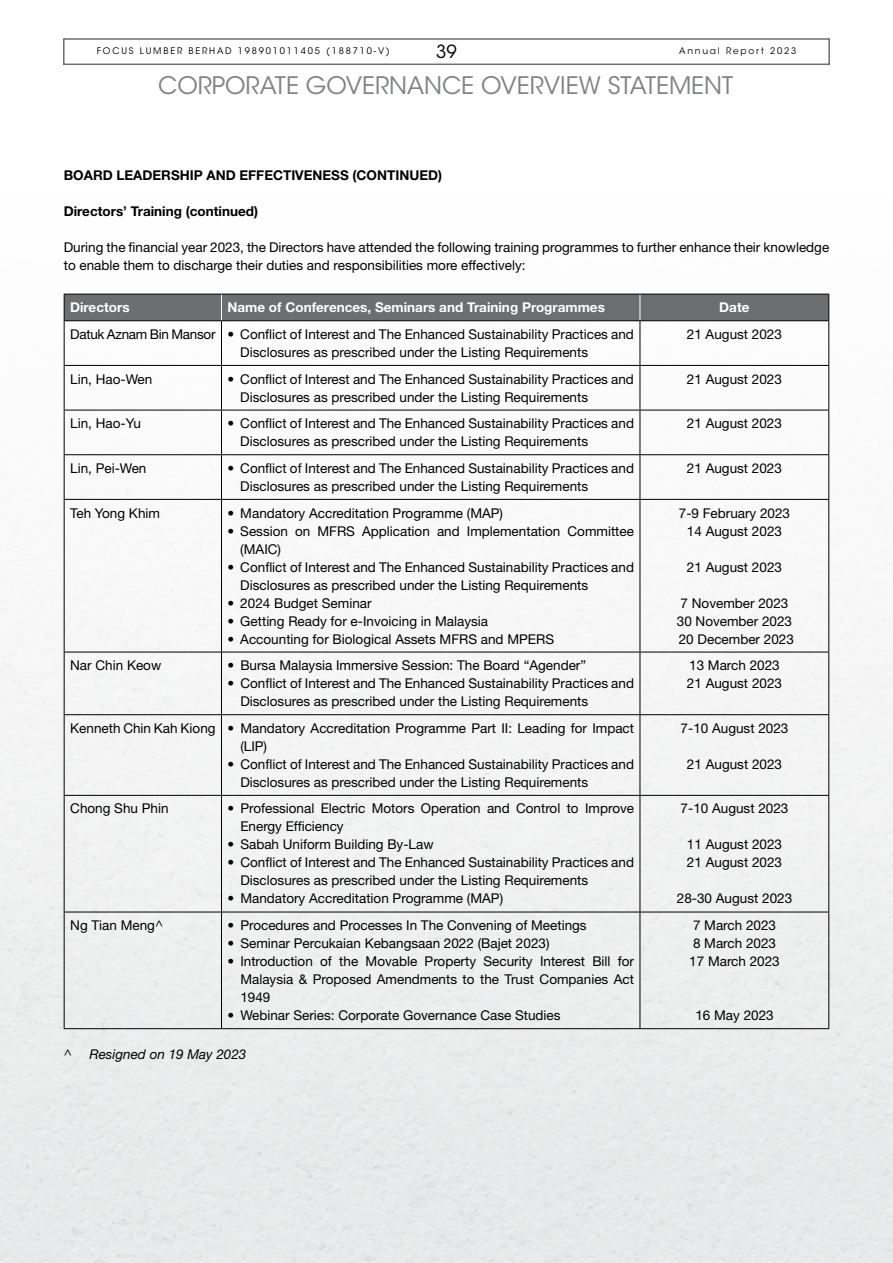
<style>
.page{position:relative;width:893px;height:1263px;background:#fff}
.page>*{position:absolute;margin:0;border:0;box-sizing:border-box;transform-origin:0 0}
.t1{font:24px "ITC Avant Garde Std";color:#808284}
.t2{font:18px "ITC Avant Garde Std";color:#000}
.t3{font:13.5px/18px "Helvetica Neue LT Std";color:#000}
.t4{font:700 13.5px "Helvetica Neue LT Std";color:#000}
.t5{font:700 13.5px "Helvetica Neue LT Std";color:#fff}
.t6{font:italic 13.5px "Helvetica Neue LT Std";color:#000}
.t7{font:9px "ITC Avant Garde Std";letter-spacing:.2em;color:#000}
</style>
<div class="page">
<div style="left:63px;top:38px;width:767px;height:27px;border:2px solid #6d6e70"></div>
<img style="left:0;top:293px;width:893px;height:970px">
<div style="left:64px;top:294px;width:765px;height:26px;background:#6d6e70"></div>
<hr style="left:64px;top:321px;width:1px;height:44px;background:#000">
<hr style="left:64px;top:366px;width:1px;height:44px;background:#000">
<hr style="left:64px;top:320px;width:157px;height:1px;background:#000">
<hr style="left:64px;top:365px;width:157px;height:1px;background:#000">
<hr style="left:221px;top:321px;width:1px;height:44px;background:#000">
<hr style="left:221px;top:366px;width:1px;height:44px;background:#000">
<hr style="left:221px;top:320px;width:419px;height:1px;background:#000">
<hr style="left:640px;top:320px;width:189px;height:1px;background:#000">
<hr style="left:640px;top:321px;width:1px;height:44px;background:#000">
<hr style="left:828px;top:321px;width:1px;height:44px;background:#000">
<hr style="left:640px;top:366px;width:1px;height:44px;background:#000">
<hr style="left:828px;top:366px;width:1px;height:44px;background:#000">
<hr style="left:221px;top:365px;width:419px;height:1px;background:#000">
<hr style="left:640px;top:365px;width:189px;height:1px;background:#000">
<hr style="left:64px;top:410px;width:1px;height:44px;background:#000">
<hr style="left:64px;top:652px;width:1px;height:62px;background:#000">
<hr style="left:64px;top:715px;width:1px;height:80px;background:#000">
<hr style="left:64px;top:796px;width:1px;height:116px;background:#000">
<hr style="left:64px;top:912px;width:1px;height:116px;background:#000">
<hr style="left:64px;top:410px;width:157px;height:1px;background:#000">
<hr style="left:64px;top:652px;width:157px;height:1px;background:#000">
<hr style="left:64px;top:714px;width:157px;height:1px;background:#000">
<hr style="left:64px;top:795px;width:157px;height:1px;background:#000">
<hr style="left:64px;top:912px;width:157px;height:1px;background:#000">
<hr style="left:64px;top:1028px;width:157px;height:1px;background:#000">
<hr style="left:221px;top:410px;width:1px;height:44px;background:#000">
<hr style="left:221px;top:652px;width:1px;height:62px;background:#000">
<hr style="left:221px;top:715px;width:1px;height:80px;background:#000">
<hr style="left:221px;top:796px;width:1px;height:116px;background:#000">
<hr style="left:221px;top:912px;width:1px;height:116px;background:#000">
<hr style="left:221px;top:410px;width:419px;height:1px;background:#000">
<hr style="left:640px;top:410px;width:189px;height:1px;background:#000">
<hr style="left:221px;top:652px;width:419px;height:1px;background:#000">
<hr style="left:640px;top:652px;width:189px;height:1px;background:#000">
<hr style="left:221px;top:714px;width:419px;height:1px;background:#000">
<hr style="left:640px;top:714px;width:189px;height:1px;background:#000">
<hr style="left:221px;top:795px;width:419px;height:1px;background:#000">
<hr style="left:640px;top:795px;width:189px;height:1px;background:#000">
<hr style="left:221px;top:912px;width:419px;height:1px;background:#000">
<hr style="left:640px;top:912px;width:189px;height:1px;background:#000">
<hr style="left:221px;top:1028px;width:419px;height:1px;background:#000">
<hr style="left:640px;top:1028px;width:189px;height:1px;background:#000">
<hr style="left:640px;top:410px;width:1px;height:44px;background:#000">
<hr style="left:828px;top:410px;width:1px;height:44px;background:#000">
<hr style="left:640px;top:652px;width:1px;height:62px;background:#000">
<hr style="left:828px;top:652px;width:1px;height:62px;background:#000">
<hr style="left:640px;top:715px;width:1px;height:80px;background:#000">
<hr style="left:828px;top:715px;width:1px;height:80px;background:#000">
<hr style="left:640px;top:796px;width:1px;height:116px;background:#000">
<hr style="left:828px;top:796px;width:1px;height:116px;background:#000">
<hr style="left:640px;top:912px;width:1px;height:116px;background:#000">
<hr style="left:828px;top:912px;width:1px;height:116px;background:#000">
<hr style="left:64px;top:455px;width:1px;height:44px;background:#000">
<hr style="left:64px;top:454px;width:157px;height:1px;background:#000">
<hr style="left:221px;top:455px;width:1px;height:44px;background:#000">
<hr style="left:221px;top:454px;width:419px;height:1px;background:#000">
<hr style="left:640px;top:454px;width:189px;height:1px;background:#000">
<hr style="left:640px;top:455px;width:1px;height:44px;background:#000">
<hr style="left:828px;top:455px;width:1px;height:44px;background:#000">
<hr style="left:64px;top:500px;width:1px;height:152px;background:#000">
<hr style="left:64px;top:499px;width:157px;height:1px;background:#000">
<hr style="left:221px;top:500px;width:1px;height:152px;background:#000">
<hr style="left:221px;top:499px;width:419px;height:1px;background:#000">
<hr style="left:640px;top:499px;width:189px;height:1px;background:#000">
<hr style="left:640px;top:500px;width:1px;height:152px;background:#000">
<hr style="left:828px;top:500px;width:1px;height:152px;background:#000">
<h2 class="t2" style="left:436px;top:41px;width:22px">39</h2>
<p class="t7" style="left:97px;top:45px;width:295px">FOCUS LUMBER BERHAD 198901011405 (188710-V)</p>
<p class="t7" style="left:679px;top:45px;width:119px">Annual Report 2023</p>
<h1 class="t1" style="left:158px;top:71px;width:577px">CORPORATE GOVERNANCE OVERVIEW STATEMENT</h1>
<p class="t4" style="left:64px;top:167px;width:380px">BOARD LEADERSHIP AND EFFECTIVENESS (CONTINUED)</p>
<p class="t4" style="left:64px;top:203px;width:196px">Directors’ Training (continued)</p>
<p class="t3" style="left:64px;top:238px;width:767px">During the financial year 2023, the Directors have attended the following training programmes to further enhance their knowledge to enable them to discharge their duties and responsibilities more effectively:</p>
<p class="t5" style="left:70px;top:299px;width:61px">Directors</p>
<p class="t5" style="left:227px;top:299px;width:379px">Name of Conferences, Seminars and Training Programmes</p>
<p class="t5" style="left:719px;top:299px;width:32px">Date</p>
<p class="t3" style="left:240px;top:325px;width:395px;text-indent:-170px">Datuk Aznam Bin Mansor • Conflict of Interest and The Enhanced Sustainability Practices and<br>Disclosures as prescribed under the Listing Requirements</p>
<p class="t3" style="left:687px;top:325px;width:97px">21 August 2023</p>
<p class="t3" style="left:70px;top:370px;width:83px">Lin, Hao-Wen</p>
<p class="t3" style="left:240px;top:370px;width:395px;text-indent:-13px">• Conflict of Interest and The Enhanced Sustainability Practices and<br>Disclosures as prescribed under the Listing Requirements</p>
<p class="t3" style="left:687px;top:370px;width:97px">21 August 2023</p>
<p class="t3" style="left:70px;top:414px;width:72px">Lin, Hao-Yu</p>
<p class="t3" style="left:240px;top:414px;width:395px;text-indent:-13px">• Conflict of Interest and The Enhanced Sustainability Practices and<br>Disclosures as prescribed under the Listing Requirements</p>
<p class="t3" style="left:687px;top:414px;width:97px">21 August 2023</p>
<p class="t3" style="left:70px;top:459px;width:78px">Lin, Pei-Wen</p>
<p class="t3" style="left:240px;top:459px;width:395px;text-indent:-13px">• Conflict of Interest and The Enhanced Sustainability Practices and<br>Disclosures as prescribed under the Listing Requirements</p>
<p class="t3" style="left:687px;top:459px;width:97px">21 August 2023</p>
<p class="t3" style="left:70px;top:503px;width:91px">Teh Yong Khim</p>
<p class="t3" style="left:228px;top:503px;width:277px">• Mandatory Accreditation Programme (MAP)</p>
<p class="t3" style="left:240px;top:521px;width:395px;text-indent:-13px">• Session on MFRS Application and Implementation Committee (MAIC)</p>
<p class="t3" style="left:240px;top:557px;width:395px;text-indent:-13px">• Conflict of Interest and The Enhanced Sustainability Practices and<br>Disclosures as prescribed under the Listing Requirements</p>
<p class="t3" style="left:228px;top:593px;width:146px">• 2024 Budget Seminar</p>
<p class="t3" style="left:228px;top:611px;width:262px">• Getting Ready for e-Invoicing in Malaysia</p>
<p class="t3" style="left:228px;top:629px;width:328px">• Accounting for Biological Assets MFRS and MPERS</p>
<p class="t3" style="left:679px;top:503px;width:113px;text-align:center">7-9 February 2023<br>14 August 2023</p>
<p class="t3" style="left:687px;top:557px;width:97px">21 August 2023</p>
<p class="t3" style="left:677px;top:593px;width:119px">7 November 2023<br>30 November 2023<br>20 December 2023</p>
<p class="t3" style="left:70px;top:656px;width:92px">Nar Chin Keow</p>
<p class="t3" style="left:228px;top:656px;width:360px">• Bursa Malaysia Immersive Session: The Board “Agender”</p>
<p class="t3" style="left:240px;top:674px;width:395px;text-indent:-13px">• Conflict of Interest and The Enhanced Sustainability Practices and<br>Disclosures as prescribed under the Listing Requirements</p>
<p class="t3" style="left:240px;top:719px;width:395px;text-indent:-170px">Kenneth Chin Kah Kiong • Mandatory Accreditation Programme Part II: Leading for Impact (LIP)</p>
<p class="t3" style="left:240px;top:755px;width:395px;text-indent:-13px">• Conflict of Interest and The Enhanced Sustainability Practices and<br>Disclosures as prescribed under the Listing Requirements</p>
<p class="t3" style="left:70px;top:799px;width:100px">Chong Shu Phin</p>
<p class="t3" style="left:240px;top:799px;width:395px;text-indent:-13px">• Professional Electric Motors Operation and Control to Improve<br>Energy Efficiency</p>
<p class="t3" style="left:228px;top:835px;width:208px">• Sabah Uniform Building By-Law</p>
<p class="t3" style="left:240px;top:853px;width:395px;text-indent:-13px">• Conflict of Interest and The Enhanced Sustainability Practices and<br>Disclosures as prescribed under the Listing Requirements</p>
<p class="t3" style="left:228px;top:889px;width:277px">• Mandatory Accreditation Programme (MAP)</p>
<p class="t3" style="left:70px;top:916px;width:94px">Ng Tian Meng^</p>
<p class="t3" style="left:228px;top:916px;width:361px">• Procedures and Processes In The Convening of Meetings</p>
<p class="t3" style="left:228px;top:934px;width:323px">• Seminar Percukaian Kebangsaan 2022 (Bajet 2023)</p>
<p class="t3" style="left:240px;top:952px;width:395px;text-align:justify;text-indent:-13px">• Introduction of the Movable Property Security Interest Bill for Malaysia &amp; Proposed Amendments to the Trust Companies Act 1949</p>
<p class="t3" style="left:228px;top:1006px;width:334px">• Webinar Series: Corporate Governance Case Studies</p>
<p class="t6" style="left:64px;top:1046px;width:10px">^</p>
<p class="t6" style="left:89px;top:1046px;width:159px">Resigned on 19 May 2023</p>
<p class="t3" style="left:687px;top:656px;width:97px">13 March 2023<br>21 August 2023</p>
<p class="t3" style="left:681px;top:719px;width:109px">7-10 August 2023</p>
<p class="t3" style="left:687px;top:755px;width:97px">21 August 2023</p>
<p class="t3" style="left:681px;top:799px;width:109px">7-10 August 2023</p>
<p class="t3" style="left:687px;top:835px;width:97px">11 August 2023<br>21 August 2023</p>
<p class="t3" style="left:677px;top:889px;width:117px">28-30 August 2023</p>
<p class="t3" style="left:689px;top:916px;width:92px">7 March 2023<br>8 March 2023<br>17 March 2023</p>
<p class="t3" style="left:695px;top:1006px;width:80px">16 May 2023</p>
</div>
